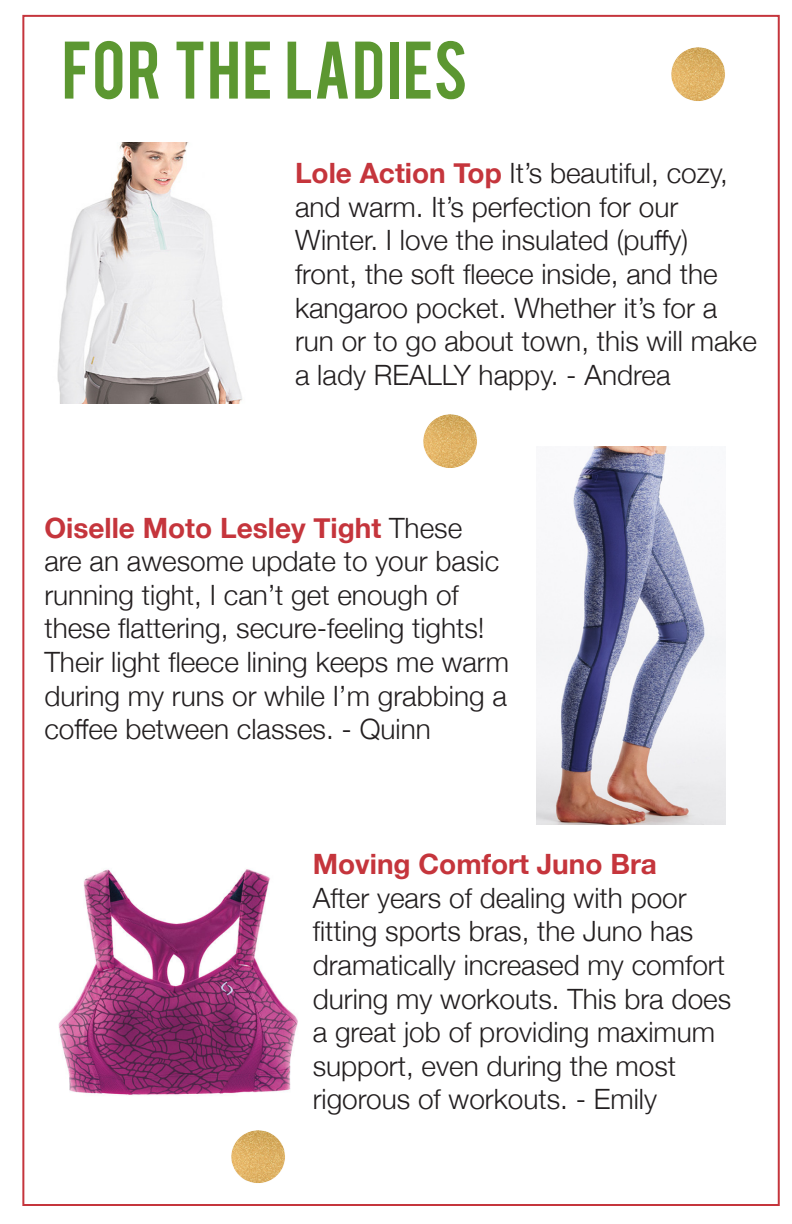
<style>
.page{position:relative;width:792px;height:1224px;background:#fff}
.page>*{position:absolute;margin:0;border:0;box-sizing:border-box;transform-origin:0 0}
.t1{font:64px "Bebas";letter-spacing:.02em;color:#5c9731}
.t2{font:300 28px/33.6px "Helvetica Neue";color:#231f20}
.t3{font:700 28px "Helvetica Neue";color:#c5353c}
.s1{font-weight:700;color:#c5353c}
</style>
<div class="page">
<img style="left:57px;top:143px;width:185px;height:260px">
<img style="left:671px;top:48px;width:54px;height:53px">
<img style="left:423px;top:415px;width:54px;height:53px">
<img style="left:58px;top:869px;width:240px;height:227px">
<img style="left:536px;top:447px;width:189px;height:378px">
<img style="left:232px;top:1130px;width:53px;height:53px">
<p class="t1" style="left:62px;top:24px;width:407px">FOR THE LADIES</p>
<p class="t2" style="left:295px;top:154px;width:464px"><span class="s1">Lole Action Top</span> It’s beautiful, cozy, and warm. It’s perfection for our Winter. I love the insulated (puffy) front, the soft fleece inside, and the kangaroo pocket. Whether it’s for a run or to go about town, this will make a lady REALLY happy. - Andrea</p>
<p class="t2" style="left:44px;top:509px;width:466px"><span class="s1">Oiselle Moto Lesley Tight</span> These<br>are an awesome update to your basic running tight, I can’t get enough of these flattering, secure-feeling tights!<br>Their light fleece lining keeps me warm during my runs or while I’m grabbing a coffee between classes. - Quinn</p>
<p class="t3" style="left:313px;top:842px;width:346px">Moving Comfort Juno Bra</p>
<p class="t2" style="left:313px;top:879px;width:420px">After years of dealing with poor fitting sports bras, the Juno has dramatically increased my comfort during my workouts. This bra does a great job of providing maximum support, even during the most rigorous of workouts. - Emily</p>
</div>
